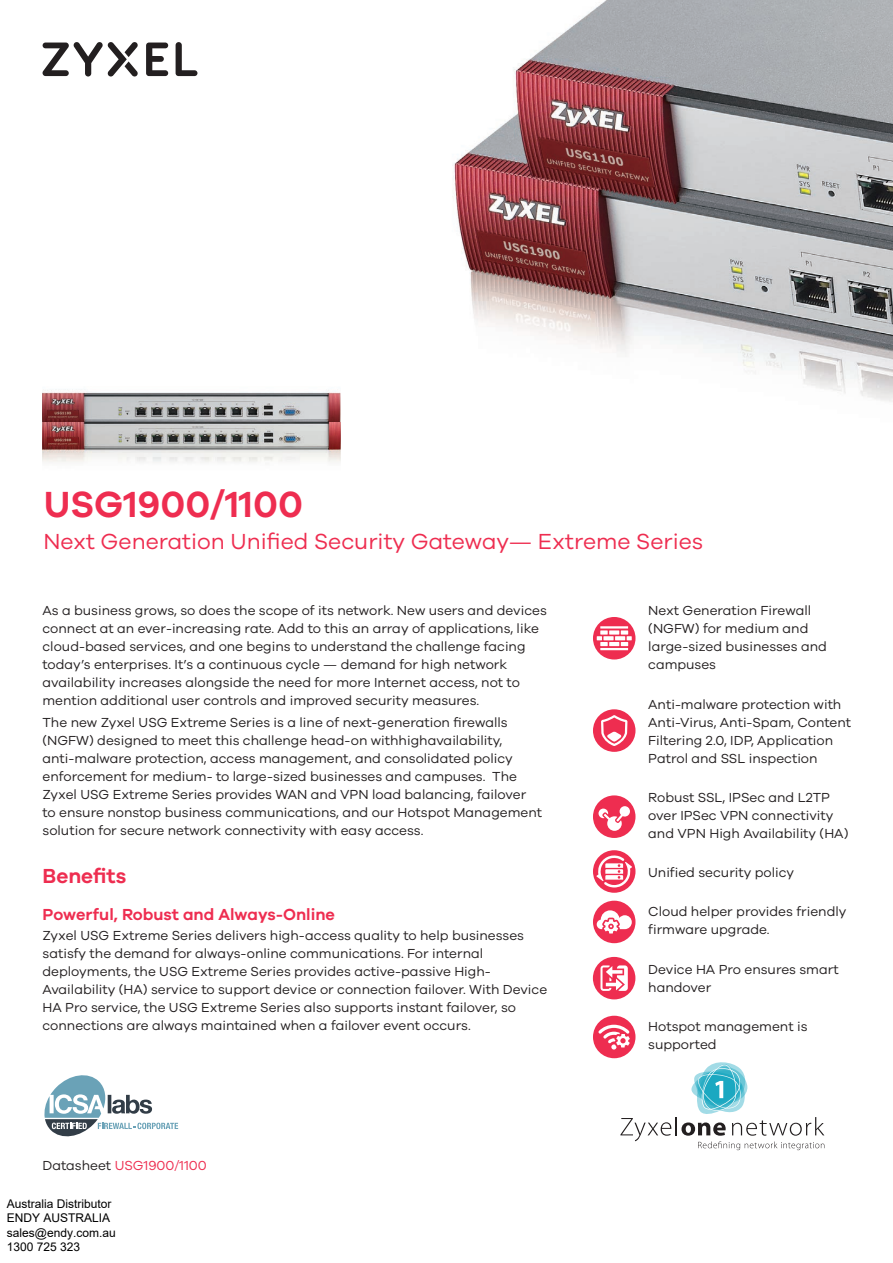
<style>
.page{position:relative;width:893px;height:1263px;background:#fff}
.page>*{position:absolute;margin:0;border:0;box-sizing:border-box;transform-origin:0 0}
.t1{font:600 37.5px "Galano Grotesque";color:#ee2d50}
.t2{font:22.5px "Galano Grotesque";color:#ee2d50}
.t3{font:600 21px "Galano Grotesque";color:#ee2d50}
.t4{font:600 16.5px "Galano Grotesque";color:#ee2d50}
.t5{font:13.5px/18px "Galano Grotesque";color:#231f20}
.t6{font:13.5px "Galano Grotesque";color:#ee2d50}
.t7{font:12px/14.4px "Arial";color:#000}
.s1{color:#231f20}
</style>
<div class="page">
<svg style="left:176px;top:42px;width:21px;height:34px"></svg>
<svg style="left:146px;top:43px;width:22px;height:33px"></svg>
<svg style="left:42px;top:42px;width:96px;height:35px"></svg>
<svg style="left:620px;top:1062px;width:204px;height:88px"></svg>
<svg style="left:593px;top:617px;width:42px;height:42px"></svg>
<div style="left:609px;top:630px;width:10px;height:5px;background:#fff"></div>
<div style="left:600px;top:630px;width:8px;height:5px;background:#fff"></div>
<hr style="left:600px;top:626px;width:28px;height:2px;background:#fff">
<hr style="left:600px;top:648px;width:28px;height:2px;background:#fff">
<hr style="left:609px;top:642px;width:10px;height:4px;background:#fff">
<svg style="left:621px;top:630px;width:11px;height:16px"></svg>
<svg style="left:615px;top:636px;width:10px;height:4px"></svg>
<svg style="left:603px;top:636px;width:11px;height:4px"></svg>
<svg style="left:597px;top:636px;width:11px;height:10px"></svg>
<div style="left:593px;top:795px;width:42px;height:43px;background:#ee2d50;border-radius:50%"></div>
<svg style="left:598px;top:806px;width:32px;height:25px"></svg>
<div style="left:593px;top:850px;width:42px;height:43px;background:#ee2d50;border-radius:50%"></div>
<svg style="left:596px;top:855px;width:36px;height:32px"></svg>
<div style="left:593px;top:957px;width:42px;height:42px;background:#ee2d50;border-radius:50%"></div>
<svg style="left:600px;top:965px;width:28px;height:26px"></svg>
<div style="left:593px;top:1016px;width:42px;height:42px;background:#ee2d50;border-radius:50%"></div>
<svg style="left:598px;top:1025px;width:32px;height:24px"></svg>
<div style="left:593px;top:901px;width:42px;height:42px;background:#ee2d50;border-radius:50%"></div>
<svg style="left:597px;top:910px;width:35px;height:23px"></svg>
<img style="left:42px;top:421px;width:298px;height:41px">
<img style="left:453px;top:0;width:440px;height:402px">
<div style="left:593px;top:709px;width:42px;height:43px;background:#ee2d50;border-radius:50%"></div>
<svg style="left:601px;top:715px;width:26px;height:31px"></svg>
<svg style="left:44px;top:1075px;width:134px;height:62px"></svg>
<img style="left:42px;top:390px;width:298px;height:31px">
<h1 class="t1" style="left:44px;top:481px;width:261px">USG1900/1100</h1>
<h2 class="t2" style="left:43px;top:528px;width:661px">Next Generation Unified Security Gateway— Extreme Series</h2>
<p class="t5" style="left:43px;top:601px;width:506px">As a business grows, so does the scope of its network. New users and devices connect at an ever-increasing rate. Add to this an array of applications, like cloud-based services, and one begins to understand the challenge facing today’s enterprises. It’s a continuous cycle — demand for high network availability increases alongside the need for more Internet access, not to mention additional user controls and improved security measures.</p>
<p class="t5" style="left:43px;top:713px;width:501px">The new Zyxel USG Extreme Series is a line of next-generation firewalls (NGFW) designed to meet this challenge head-on withhighavailability, anti-malware protection, access management, and consolidated policy enforcement for medium- to large-sized businesses and campuses. The Zyxel USG Extreme Series provides WAN and VPN load balancing, failover to ensure nonstop business communications, and our Hotspot Management solution for secure network connectivity with easy access.</p>
<h3 class="t3" style="left:43px;top:863px;width:85px">Benefits</h3>
<p class="t4" style="left:43px;top:904px;width:294px">Powerful, Robust and Always-Online</p>
<p class="t5" style="left:43px;top:926px;width:506px">Zyxel USG Extreme Series delivers high-access quality to help businesses satisfy the demand for always-online communications. For internal deployments, the USG Extreme Series provides active-passive High-Availability (HA) service to support device or connection failover. With Device HA Pro service, the USG Extreme Series also supports instant failover, so connections are always maintained when a failover event occurs.</p>
<p class="t6" style="left:43px;top:1157px;width:166px"><span class="s1">Datasheet</span> USG1900/1100</p>
<p class="t7" style="left:7px;top:1196px;width:110px">Australia Distributor<br>ENDY AUSTRALIA sales@endy.com.au<br>1300 725 323</p>
<p class="t5" style="left:648px;top:601px;width:180px">Next Generation Firewall (NGFW) for medium and large-sized businesses and campuses</p>
<p class="t5" style="left:648px;top:695px;width:204px">Anti-malware protection with<br>Anti-Virus, Anti-Spam, Content<br>Filtering 2.0, IDP, Application<br>Patrol and SSL inspection</p>
<p class="t5" style="left:648px;top:788px;width:202px">Robust SSL, IPSec and L2TP over IPSec VPN connectivity and VPN High Availability (HA)</p>
<p class="t5" style="left:648px;top:863px;width:147px">Unified security policy</p>
<p class="t5" style="left:648px;top:902px;width:200px">Cloud helper provides friendly firmware upgrade.</p>
<p class="t5" style="left:648px;top:960px;width:192px">Device HA Pro ensures smart handover</p>
<p class="t5" style="left:648px;top:1017px;width:161px">Hotspot management is supported</p>
</div>
